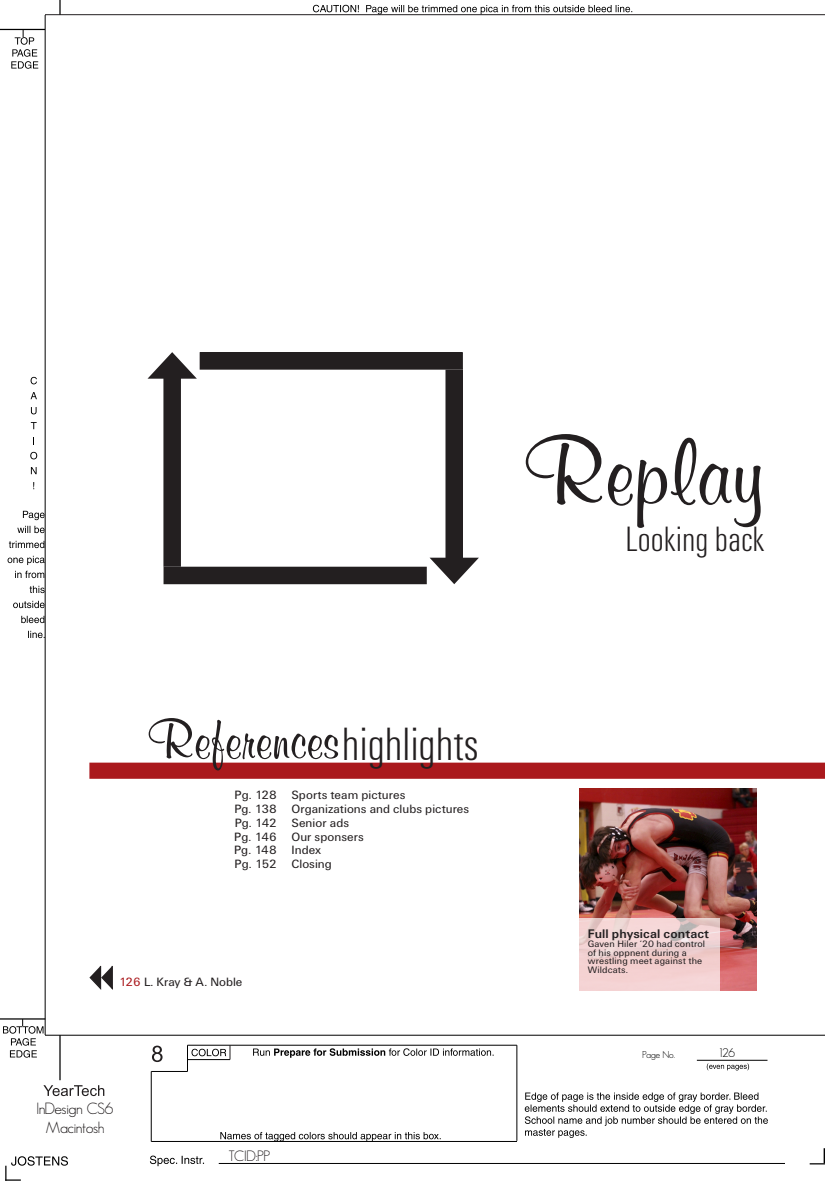
<style>
.page{position:relative;width:825px;height:1185px;background:#fff}
.page>*{position:absolute;margin:0;border:0;box-sizing:border-box;transform-origin:0 0}
.t1{font:101.62px "AYT Melville";color:#231f20}
.t2{font:58.25px "AYT Melville";color:#231f20}
.t3{font:300 condensed 48.5px "AYT Urbano";color:#231f20}
.t4{font:300 condensed 36.62px "AYT Urbano";color:#231f20}
.t5{font:500 16.25px/19.5px "AYT Maximo";color:#231f20;text-align:center}
.t6{font:500 15px "AYT Maximo";color:#231f20}
.Caption_Headlines{font:700 12.88px "AYT Urbano";letter-spacing:.01em;color:#231f20}
.Captions{font:12.5px "AYT Urbano";letter-spacing:.005em;color:#231f20}
.t7{font:500 12.5px "AYT Maximo";color:#000}
.t8{font:500 10px "AYT Maximo";color:#000}
.Captions-2{font:9.75px/8.9px "AYT Urbano";letter-spacing:.015em;color:#231f20}
.s1{color:#aa191d}
</style>
<div class="page">
<svg style="left:810px;top:1148px;width:15px;height:16px"></svg>
<svg style="left:59px;top:0;width:2px;height:14px"></svg>
<hr style="left:0;top:29px;width:45px;height:1px;background:#000">
<hr style="left:0;top:1018px;width:45px;height:2px;background:#000">
<hr style="left:59px;top:1035px;width:2px;height:45px;background:#000">
<hr style="left:151px;top:1141px;width:366px;height:1px;background:#000">
<hr style="left:151px;top:1071px;width:37px;height:1px;background:#000">
<hr style="left:188px;top:1045px;width:329px;height:1px;background:#000">
<hr style="left:151px;top:1071px;width:1px;height:70px;background:#000">
<hr style="left:517px;top:1045px;width:1px;height:96px;background:#000">
<hr style="left:697px;top:1060px;width:71px;height:1px;background:#000">
<hr style="left:219px;top:1163px;width:566px;height:1px;background:#000">
<hr style="left:45px;top:1035px;width:780px;height:1px;background:#000">
<hr style="left:45px;top:14px;width:780px;height:1px;background:#231f20">
<hr style="left:45px;top:15px;width:1px;height:1020px;background:#000">
<svg style="left:313px;top:5px;width:319px;height:9px"></svg>
<svg style="left:11px;top:30px;width:27px;height:39px"></svg>
<svg style="left:3px;top:1019px;width:41px;height:39px"></svg>
<svg style="left:31px;top:377px;width:6px;height:7px"></svg>
<svg style="left:31px;top:392px;width:6px;height:7px"></svg>
<svg style="left:31px;top:407px;width:6px;height:7px"></svg>
<svg style="left:31px;top:422px;width:6px;height:7px"></svg>
<svg style="left:30px;top:452px;width:7px;height:7px"></svg>
<svg style="left:31px;top:467px;width:6px;height:7px"></svg>
<svg style="left:5px;top:1156px;width:63px;height:25px"></svg>
<svg style="left:150px;top:1156px;width:54px;height:10px"></svg>
<svg style="left:220px;top:1132px;width:221px;height:9px"></svg>
<svg style="left:707px;top:1063px;width:42px;height:7px"></svg>
<svg style="left:525px;top:1092px;width:243px;height:46px"></svg>
<svg style="left:23px;top:511px;width:22px;height:9px"></svg>
<svg style="left:17px;top:526px;width:28px;height:7px"></svg>
<svg style="left:9px;top:541px;width:35px;height:7px"></svg>
<svg style="left:8px;top:556px;width:37px;height:9px"></svg>
<svg style="left:15px;top:571px;width:29px;height:7px"></svg>
<svg style="left:30px;top:586px;width:15px;height:7px"></svg>
<svg style="left:13px;top:601px;width:32px;height:7px"></svg>
<svg style="left:21px;top:616px;width:23px;height:7px"></svg>
<svg style="left:28px;top:631px;width:17px;height:7px"></svg>
<svg style="left:253px;top:1048px;width:241px;height:10px"></svg>
<svg style="left:152px;top:1046px;width:11px;height:16px"></svg>
<svg style="left:43px;top:1085px;width:61px;height:11px"></svg>
<svg style="left:187px;top:1045px;width:44px;height:26px"></svg>
<img style="left:580px;top:789px;width:177px;height:201px">
<div style="left:89px;top:763px;width:736px;height:16px;background:#aa191d"></div>
<svg style="left:579px;top:918px;width:140px;height:73px;background:#efd1d1"></svg>
<div style="left:163px;top:369px;width:18px;height:198px;background:#231f20"></div>
<svg style="left:148px;top:352px;width:49px;height:27px"></svg>
<svg style="left:89px;top:965px;width:24px;height:25px"></svg>
<div style="left:164px;top:567px;width:262px;height:17px;background:#231f20"></div>
<div style="left:446px;top:370px;width:17px;height:198px;background:#231f20"></div>
<svg style="left:430px;top:558px;width:49px;height:26px"></svg>
<div style="left:200px;top:353px;width:262px;height:16px;background:#231f20"></div>
<div style="left:200px;top:352px;width:263px;height:18px;border:1px solid #231f20"></div>
<p class="t1" style="left:525px;top:414px;width:241px">Replay</p>
<p class="t4" style="left:626px;top:520px;width:140px">Looking back</p>
<p class="t2" style="left:148px;top:706px;width:193px">References</p>
<p class="t3" style="left:342px;top:718px;width:139px">highlights</p>
<p class="Captions" style="left:235px;top:788px;width:44px">Pg. 128</p>
<p class="Captions" style="left:234px;top:802px;width:44px">Pg. 138</p>
<p class="Captions" style="left:235px;top:816px;width:44px">Pg. 142</p>
<p class="Captions" style="left:234px;top:829px;width:44px">Pg. 146</p>
<p class="Captions" style="left:234px;top:843px;width:44px">Pg. 148</p>
<p class="Captions" style="left:235px;top:857px;width:44px">Pg. 152</p>
<p class="Captions" style="left:291px;top:788px;width:115px">Sports team pictures</p>
<p class="Captions" style="left:291px;top:802px;width:179px">Organizations and clubs pictures</p>
<p class="Captions" style="left:291px;top:816px;width:59px">Senior ads</p>
<p class="Captions" style="left:291px;top:829px;width:74px">Our sponsers</p>
<p class="Captions" style="left:291px;top:843px;width:31px">Index</p>
<p class="Captions" style="left:291px;top:857px;width:42px">Closing</p>
<p class="Captions" style="left:119px;top:975px;width:125px"><span class="s1">126</span> L. Kray &amp; A. Noble</p>
<h3 class="t5" style="left:36px;top:1098px;width:79px">InDesign CS6<br>Macintosh</h3>
<p class="t6" style="left:229px;top:1146px;width:43px">TCID:PP</p>
<p class="Caption_Headlines" style="left:588px;top:926px;width:123px">Full physical contact</p>
<p class="Captions-2" style="left:588px;top:939px;width:119px">Gaven Hiler ‘20 had control of his oppnent during a wrestling meet against the<br>Wildcats.</p>
<p class="t8" style="left:642px;top:1049px;width:34px">Page No.</p>
<p class="t7" style="left:719px;top:1045px;width:17px">126</p>
</div>
